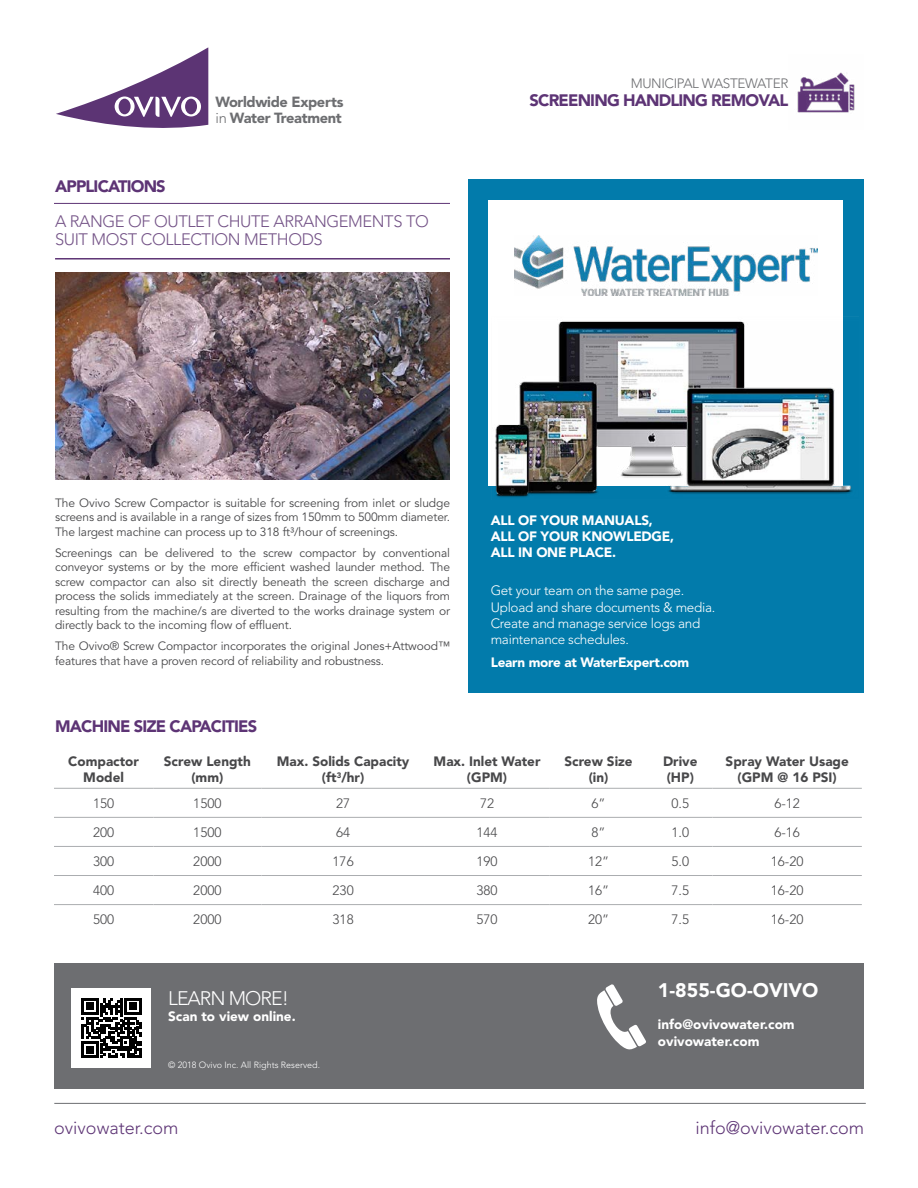
<style>
.page{position:relative;width:918px;height:1188px;background:#fff}
.page>*{position:absolute;margin:0;border:0;box-sizing:border-box;transform-origin:0 0}
.t1{font:900 19.5px "Avenir LT Std";color:#fff}
.t2{font:300 19.5px "Avenir LT Std";letter-spacing:-.05em;color:#fff}
.t3{font:300 18px "Avenir LT Std";color:#5d3475}
.t4{font:300 16.5px/18px "Avenir LT Std";letter-spacing:-.025em;color:#745387}
.t5{font:900 16.5px "Avenir LT Std";letter-spacing:-.05em;color:#5d3475}
.t6{font:900 14.55px/16px "Avenir LT Std";letter-spacing:-.025em;color:#6d6e71}
.t7{font:900 13.5px/16.2px "Avenir LT Std";color:#48484a;text-align:center}
.t8{font:300 13.5px "Avenir LT Std";color:#48484a}
.t9{font:300 13.5px/16.2px "Avenir LT Std";letter-spacing:-.02em;color:#fff}
.t10{font:900 13.5px/16.2px "Avenir LT Std";letter-spacing:-.02em;color:#fff}
.t11{font:900 13.5px/16.2px "Avenir LT Std";color:#fff}
.t12{font:300 13.5px "Avenir LT Std";letter-spacing:-.025em;color:#6d6e71}
.t13{font:12px/14.4px "Avenir LT Std";letter-spacing:-.01em;color:#48484a;text-align:justify}
.t14{font:300 9px "Avenir LT Std";color:#fff}
.s1{font-weight:300}
</style>
<div class="page">
<hr style="left:54px;top:1103px;width:812px;height:1px;background:#6d6e71">
<hr style="left:54px;top:203px;width:396px;height:1px;background:#5d3475">
<div style="left:54px;top:963px;width:810px;height:126px;background:#6d6e71"></div>
<hr style="left:55px;top:258px;width:395px;height:2px;background:#5d3475">
<img style="left:55px;top:273px;width:395px;height:207px">
<div style="left:468px;top:180px;width:396px;height:513px;background:#027bab"></div>
<svg style="left:56px;top:47px;width:152px;height:81px"></svg>
<div style="left:185px;top:99px;width:12px;height:15px;background:#5c3474;border-radius:50%"></div>
<div style="left:119px;top:99px;width:12px;height:15px;background:#5c3474;border-radius:50%"></div>
<div style="left:72px;top:988px;width:79px;height:80px;background:#fff"></div>
<svg style="left:82px;top:998px;width:59px;height:60px"></svg>
<div style="left:489px;top:201px;width:354px;height:285px;background:#fff"></div>
<img style="left:515px;top:235px;width:302px;height:60px">
<img style="left:495px;top:321px;width:357px;height:176px">
<svg style="left:597px;top:984px;width:49px;height:66px"></svg>
<hr style="left:54px;top:788px;width:99px;height:1px;background:#abadb0">
<hr style="left:153px;top:788px;width:108px;height:1px;background:#abadb0">
<hr style="left:261px;top:788px;width:164px;height:1px;background:#abadb0">
<hr style="left:425px;top:788px;width:124px;height:1px;background:#abadb0">
<hr style="left:549px;top:788px;width:99px;height:1px;background:#abadb0">
<hr style="left:648px;top:788px;width:65px;height:1px;background:#abadb0">
<hr style="left:713px;top:788px;width:149px;height:1px;background:#abadb0">
<hr style="left:54px;top:817px;width:99px;height:1px;background:#abadb0">
<hr style="left:153px;top:817px;width:108px;height:1px;background:#abadb0">
<hr style="left:261px;top:817px;width:164px;height:1px;background:#abadb0">
<hr style="left:425px;top:817px;width:124px;height:1px;background:#abadb0">
<hr style="left:549px;top:817px;width:99px;height:1px;background:#abadb0">
<hr style="left:648px;top:817px;width:65px;height:1px;background:#abadb0">
<hr style="left:713px;top:817px;width:149px;height:1px;background:#abadb0">
<hr style="left:54px;top:846px;width:99px;height:1px;background:#abadb0">
<hr style="left:153px;top:846px;width:108px;height:1px;background:#abadb0">
<hr style="left:261px;top:846px;width:164px;height:1px;background:#abadb0">
<hr style="left:425px;top:846px;width:124px;height:1px;background:#abadb0">
<hr style="left:549px;top:846px;width:99px;height:1px;background:#abadb0">
<hr style="left:648px;top:846px;width:65px;height:1px;background:#abadb0">
<hr style="left:713px;top:846px;width:149px;height:1px;background:#abadb0">
<hr style="left:54px;top:875px;width:99px;height:1px;background:#abadb0">
<hr style="left:153px;top:875px;width:108px;height:1px;background:#abadb0">
<hr style="left:261px;top:875px;width:164px;height:1px;background:#abadb0">
<hr style="left:425px;top:875px;width:124px;height:1px;background:#abadb0">
<hr style="left:549px;top:875px;width:99px;height:1px;background:#abadb0">
<hr style="left:648px;top:875px;width:65px;height:1px;background:#abadb0">
<hr style="left:713px;top:875px;width:149px;height:1px;background:#abadb0">
<hr style="left:54px;top:904px;width:99px;height:1px;background:#abadb0">
<hr style="left:153px;top:904px;width:108px;height:1px;background:#abadb0">
<hr style="left:261px;top:904px;width:164px;height:1px;background:#abadb0">
<hr style="left:425px;top:904px;width:124px;height:1px;background:#abadb0">
<hr style="left:549px;top:904px;width:99px;height:1px;background:#abadb0">
<hr style="left:648px;top:904px;width:65px;height:1px;background:#abadb0">
<hr style="left:713px;top:904px;width:149px;height:1px;background:#abadb0">
<img style="left:797px;top:72px;width:58px;height:41px">
<h3 class="t5" style="left:55px;top:176px;width:112px">APPLICATIONS</h3>
<p class="t6" style="left:216px;top:94px;width:129px">Worldwide Experts <span class="s1">in</span> Water Treatment</p>
<h3 class="t4" style="left:55px;top:213px;width:375px">A RANGE OF OUTLET CHUTE ARRANGEMENTS TO<br>SUIT MOST COLLECTION METHODS</h3>
<p class="t12" style="left:631px;top:75px;width:159px">MUNICIPAL WASTEWATER</p>
<h3 class="t5" style="left:530px;top:90px;width:260px">SCREENING HANDLING REMOVAL</h3>
<p class="t13" style="left:55px;top:496px;width:396px">The Ovivo Screw Compactor is suitable for screening from inlet or sludge screens and is available in a range of sizes from 150mm to 500mm diameter.<br>The largest machine can process up to 318 ft³/hour of screenings.</p>
<p class="t13" style="left:55px;top:546px;width:396px">Screenings can be delivered to the screw compactor by conventional conveyor systems or by the more efficient washed launder method. The screw compactor can also sit directly beneath the screen discharge and process the solids immediately at the screen. Drainage of the liquors from resulting from the machine/s are diverted to the works drainage system or directly back to the incoming flow of effluent.</p>
<p class="t13" style="left:55px;top:639px;width:396px">The Ovivo® Screw Compactor incorporates the original Jones+Attwood™ features that have a proven record of reliability and robustness.</p>
<h3 class="t5" style="left:55px;top:716px;width:204px">MACHINE SIZE CAPACITIES</h3>
<p class="t10" style="left:491px;top:512px;width:185px">ALL OF YOUR MANUALS,<br>ALL OF YOUR KNOWLEDGE,<br>ALL IN ONE PLACE.</p>
<p class="t9" style="left:491px;top:583px;width:226px">Get your team on the same page.<br>Upload and share documents &amp; media.<br>Create and manage service logs and maintenance schedules.</p>
<p class="t10" style="left:491px;top:654px;width:200px">Learn more at WaterExpert.com</p>
<p class="t7" style="left:68px;top:753px;width:72px">Compactor<br>Model</p>
<p class="t7" style="left:164px;top:753px;width:88px">Screw Length (mm)</p>
<p class="t7" style="left:277px;top:753px;width:134px">Max. Solids Capacity (ft<sup>3</sup>/hr)</p>
<p class="t7" style="left:434px;top:753px;width:108px">Max. Inlet Water (GPM)</p>
<p class="t7" style="left:564px;top:753px;width:70px">Screw Size (in)</p>
<p class="t7" style="left:663px;top:753px;width:36px;text-align:left">Drive (HP)</p>
<p class="t7" style="left:726px;top:753px;width:125px">Spray Water Usage (GPM @ 16 PSI)</p>
<p class="t8" style="left:93px;top:795px;width:23px">150</p>
<p class="t8" style="left:193px;top:795px;width:30px">1500</p>
<p class="t8" style="left:336px;top:795px;width:16px">27</p>
<p class="t8" style="left:480px;top:795px;width:16px">72</p>
<p class="t8" style="left:592px;top:795px;width:16px">6”</p>
<p class="t8" style="left:672px;top:795px;width:19px">0.5</p>
<p class="t8" style="left:774px;top:795px;width:27px">6-12</p>
<p class="t8" style="left:93px;top:824px;width:23px">200</p>
<p class="t8" style="left:193px;top:824px;width:30px">1500</p>
<p class="t8" style="left:336px;top:824px;width:16px">64</p>
<p class="t8" style="left:477px;top:824px;width:23px">144</p>
<p class="t8" style="left:592px;top:824px;width:16px">8”</p>
<p class="t8" style="left:672px;top:824px;width:19px">1.0</p>
<p class="t8" style="left:774px;top:824px;width:27px">6-16</p>
<p class="t8" style="left:93px;top:853px;width:23px">300</p>
<p class="t8" style="left:193px;top:853px;width:30px">2000</p>
<p class="t8" style="left:333px;top:853px;width:23px">176</p>
<p class="t8" style="left:477px;top:853px;width:23px">190</p>
<p class="t8" style="left:588px;top:853px;width:23px">12”</p>
<p class="t8" style="left:672px;top:853px;width:19px">5.0</p>
<p class="t8" style="left:771px;top:853px;width:34px">16-20</p>
<p class="t8" style="left:93px;top:883px;width:23px">400</p>
<p class="t8" style="left:193px;top:883px;width:30px">2000</p>
<p class="t8" style="left:333px;top:883px;width:23px">230</p>
<p class="t8" style="left:477px;top:883px;width:23px">380</p>
<p class="t8" style="left:588px;top:883px;width:23px">16”</p>
<p class="t8" style="left:672px;top:883px;width:19px">7.5</p>
<p class="t8" style="left:771px;top:883px;width:34px">16-20</p>
<p class="t8" style="left:93px;top:912px;width:23px">500</p>
<p class="t8" style="left:193px;top:912px;width:30px">2000</p>
<p class="t8" style="left:333px;top:912px;width:23px">318</p>
<p class="t8" style="left:477px;top:912px;width:23px">570</p>
<p class="t8" style="left:588px;top:912px;width:23px">20”</p>
<p class="t8" style="left:672px;top:912px;width:19px">7.5</p>
<p class="t8" style="left:771px;top:912px;width:34px">16-20</p>
<h1 class="t2" style="left:168px;top:987px;width:122px">LEARN MORE!</h1>
<p class="t11" style="left:168px;top:1008px;width:129px">Scan to view online.</p>
<p class="t14" style="left:168px;top:1059px;width:153px">© 2018 Ovivo Inc. All Rights Reserved.</p>
<h1 class="t1" style="left:658px;top:978px;width:162px">1-855-GO-OVIVO</h1>
<p class="t11" style="left:658px;top:1017px;width:138px">info@ovivowater.com ovivowater.com</p>
<h2 class="t3" style="left:54px;top:1117px;width:126px">ovivowater.com</h2>
<h2 class="t3" style="left:695px;top:1117px;width:170px">info@ovivowater.com</h2>
</div>
